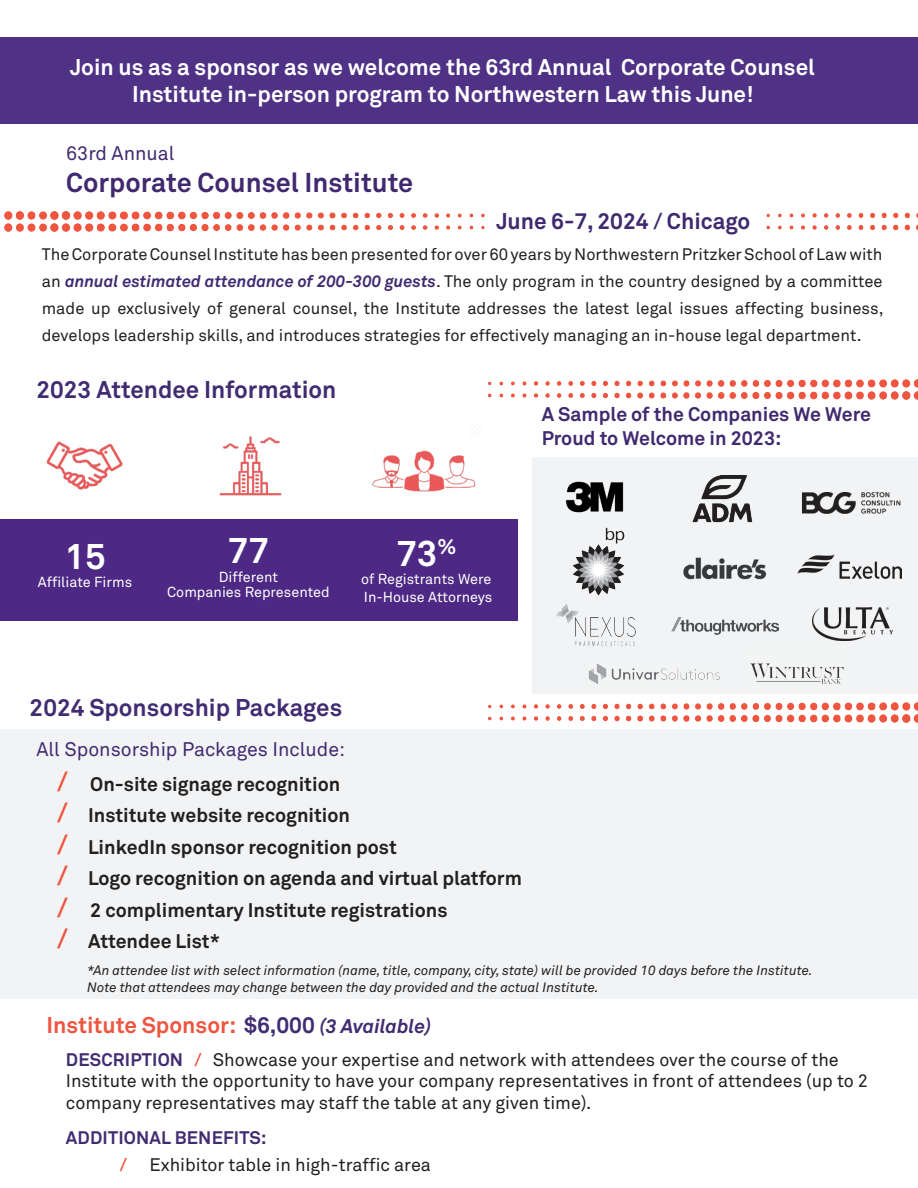
<style>
.page{position:relative;width:918px;height:1188px;background:#fff}
.page>*{position:absolute;margin:0;border:0;box-sizing:border-box;transform-origin:0 0}
.t1{font:700 36px "Akkurat Pro";color:#fff}
.t2{font:700 27px "Akkurat Pro";color:#40296e}
.t3{font:700 24px "Akkurat Pro";color:#412b71}
.t4{font:700 22.5px "Akkurat Pro";color:#fff}
.t5{font:700 22.5px "Akkurat Pro";color:#ee553f}
.t6{font:700 22.5px "Akkurat Pro";color:#40296e}
.t7{font:700 19.5px "Akkurat Pro";color:#231f20}
.t8{font:700 19.5px "Akkurat Pro";color:#40296e}
.t9{font:19.5px "Akkurat Pro";color:#412b71}
.t10{font:19.5px "Akkurat Pro";color:#40296e}
.t11{font:18px/21.6px "Akkurat Pro";color:#231f20}
.t12{font:700 18px "Akkurat Pro";letter-spacing:.01em;color:#412b71}
.t13{font:16.5px/27px "Akkurat Pro";color:#231f20;text-align:justify}
.t14{font:14.4px/15.3px "Akkurat Pro";color:#fff;text-align:center}
.t15{font:italic 13.5px/16.5px "Akkurat Pro";color:#231f20}
.s1{font-weight:700;font-style:italic;color:#412b71}
.s2{font-size:27px;color:#ee553f}
.s3{color:#412b71}
.s4{font-style:italic;font-size:19.5px;color:#412b71}
.s5{font-weight:700;color:#412b71}
.s6{font-weight:700;color:#ee553f}
</style>
<div class="page">
<div style="left:0;top:38px;width:918px;height:86px;background:#4f3185"></div>
<img style="left:488px;top:379px;width:430px;height:20px">
<img style="left:488px;top:702px;width:430px;height:20px">
<div style="left:0;top:729px;width:918px;height:270px;background:#f2f3f4"></div>
<div style="left:532px;top:457px;width:386px;height:237px;background:#f2f3f4"></div>
<img style="left:802px;top:492px;width:98px;height:22px">
<img style="left:797px;top:554px;width:105px;height:25px">
<img style="left:813px;top:608px;width:79px;height:32px">
<img style="left:589px;top:663px;width:131px;height:21px">
<img style="left:693px;top:476px;width:60px;height:47px">
<img style="left:573px;top:528px;width:52px;height:68px">
<img style="left:556px;top:604px;width:80px;height:42px">
<img style="left:750px;top:663px;width:94px;height:21px">
<img style="left:684px;top:557px;width:83px;height:23px">
<div style="left:0;top:519px;width:517px;height:101px;background:#4d2884"></div>
<img style="left:46px;top:441px;width:77px;height:49px">
<img style="left:219px;top:436px;width:63px;height:60px">
<img style="left:372px;top:450px;width:104px;height:42px">
<img style="left:565px;top:481px;width:59px;height:47px">
<img style="left:672px;top:617px;width:106px;height:17px">
<img style="left:4px;top:211px;width:47px;height:20px">
<img style="left:766px;top:212px;width:152px;height:19px">
<img style="left:51px;top:211px;width:434px;height:20px">
<p class="t4" style="left:70px;top:53px;width:746px">Join us as a sponsor as we welcome the 63rd Annual Corporate Counsel</p>
<p class="t4" style="left:132px;top:80px;width:623px">Institute in-person program to Northwestern Law this June!</p>
<p class="t10" style="left:66px;top:142px;width:110px">63rd Annual</p>
<p class="t2" style="left:66px;top:166px;width:349px">Corporate Counsel Institute</p>
<p class="t6" style="left:496px;top:207px;width:255px">June 6-7, 2024 / Chicago</p>
<p class="t13" style="left:42px;top:241px;width:843px">The Corporate Counsel Institute has been presented for over 60 years by Northwestern Pritzker School of Law with an <span class="s1">annual estimated attendance of 200-300 guests</span>. The only program in the country designed by a committee made up exclusively of general counsel, the Institute addresses the latest legal issues affecting business, develops leadership skills, and introduces strategies for effectively managing an in-house legal department.</p>
<p class="t3" style="left:37px;top:375px;width:301px">2023 Attendee Information</p>
<p class="t8" style="left:542px;top:402px;width:331px">A Sample of the Companies We Were</p>
<p class="t8" style="left:542px;top:426px;width:241px">Proud to Welcome in 2023:</p>
<p class="t1" style="left:65px;top:534px;width:43px">15</p>
<p class="t14" style="left:38px;top:575px;width:96px">Affiliate Firms</p>
<p class="t1" style="left:228px;top:529px;width:43px">77</p>
<p class="t14" style="left:167px;top:569px;width:164px">Different<br>Companies Represented</p>
<p class="t1" style="left:396px;top:531px;width:62px">73<sup>%</sup></p>
<p class="t14" style="left:361px;top:570px;width:133px;line-height:18.3px;text-align:left">of Registrants Were<br>In-House Attorneys</p>
<p class="t3" style="left:30px;top:693px;width:314px">2024 Sponsorship Packages</p>
<p class="t9" style="left:37px;top:737px;width:310px">All Sponsorship Packages Include:</p>
<p class="t7" style="left:57px;top:772px;width:285px"><span class="s2">/</span> On-site signage recognition</p>
<p class="t7" style="left:57px;top:804px;width:294px"><span class="s2">/</span> Institute website recognition</p>
<p class="t7" style="left:57px;top:835px;width:341px"><span class="s2">/</span> LinkedIn sponsor recognition post</p>
<p class="t7" style="left:57px;top:867px;width:466px"><span class="s2">/</span> Logo recognition on agenda and virtual platform</p>
<p class="t7" style="left:57px;top:898px;width:392px"><span class="s2">/</span> 2 complimentary Institute registrations</p>
<p class="t7" style="left:57px;top:930px;width:164px"><span class="s2">/</span> Attendee List*</p>
<p class="t15" style="left:87px;top:962px;width:727px">*An attendee list with select information (name, title, company, city, state) will be provided 10 days before the Institute.<br>Note that attendees may change between the day provided and the actual Institute.</p>
<p class="t5" style="left:46px;top:1011px;width:387px">Institute Sponsor: <span class="s3">$6,000</span> <span class="s4">(3 Available)</span></p>
<p class="t11" style="left:66px;top:1049px;width:804px"><span class="s5">DESCRIPTION</span> <span class="s6">/</span> Showcase your expertise and network with attendees over the course of the<br>Institute with the opportunity to have your company representatives in front of attendees (up to 2 company representatives may staff the table at any given time).</p>
<p class="t12" style="left:66px;top:1127px;width:202px">ADDITIONAL BENEFITS:</p>
<p class="t11" style="left:120px;top:1154px;width:313px"><span class="s6">/</span> Exhibitor table in high-traffic area</p>
</div>
